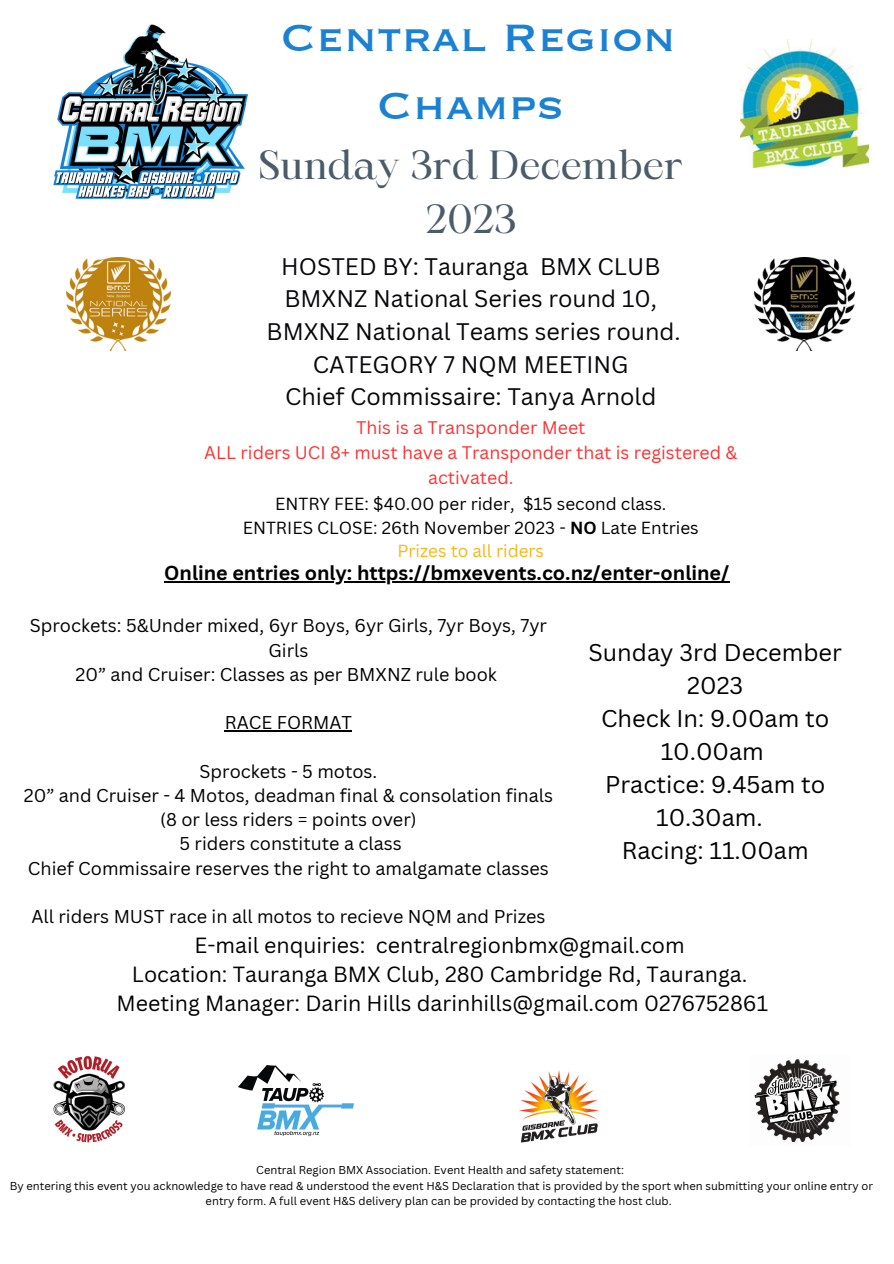
<style>
.page{position:relative;width:894px;height:1264px;background:#fff}
.page>*{position:absolute;margin:0;border:0;box-sizing:border-box;transform-origin:0 0}
.t1{font:49.5px/68.7px "Copperplate Gothic LT Pro 31 BC";color:#1b81d3;text-align:center}
.t2{font:39px/54px "Maharlika";color:#4a5c6a;text-align:center}
.t3{font:23.55px/32.8px "Canva Sans";color:#000;text-align:center}
.t4{font:23.25px "Canva Sans";color:#060709}
.t5{font:21.3px "Canva Sans";color:#000}
.t6{font:700 19.65px "Canva Sans";color:#000}
.t7{font:18px/24.2px "Canva Sans";color:#000;text-align:center}
.t8{font:17.7px "Canva Sans";color:#ff3131}
.t9{font:17.1px "Canva Sans";color:#000}
.t10{font:17.1px "Canva Sans";color:#fab515}
.t11{font:11.1px/15.6px "Canva Sans";color:#000;text-align:center}
.s1{font-weight:700}
</style>
<div class="page">
<img style="left:53px;top:24px;width:196px;height:175px">
<img style="left:754px;top:1059px;width:86px;height:84px">
<img style="left:519px;top:1070px;width:80px;height:73px">
<img style="left:239px;top:1065px;width:115px;height:71px">
<img style="left:53px;top:1056px;width:72px;height:87px">
<img style="left:740px;top:39px;width:128px;height:128px">
<img style="left:66px;top:257px;width:104px;height:94px">
<img style="left:754px;top:257px;width:100px;height:94px">
<hr style="left:225px;top:730px;width:127px;height:1px;background:#000">
<hr style="left:164px;top:581px;width:565px;height:1px;background:#000">
<p class="t1" style="left:281px;top:5px;width:396px">Central Region<br>Champs</p>
<p class="t2" style="left:258px;top:142px;width:426px">Sunday 3rd December<br>2023</p>
<p class="t4" style="left:281px;top:250px;width:380px">HOSTED BY: Tauranga BMX CLUB</p>
<p class="t4" style="left:284px;top:282px;width:374px">BMXNZ National Series round 10,</p>
<p class="t4" style="left:266px;top:315px;width:415px">BMXNZ National Teams series round.</p>
<p class="t4" style="left:313px;top:348px;width:317px">CATEGORY 7 NQM MEETING</p>
<p class="t4" style="left:285px;top:380px;width:373px">Chief Commissaire: Tanya Arnold</p>
<p class="t8" style="left:356px;top:415px;width:231px">This is a Transponder Meet</p>
<p class="t8" style="left:204px;top:440px;width:534px">ALL riders UCI 8+ must have a Transponder that is registered &amp;</p>
<p class="t8" style="left:428px;top:465px;width:87px">activated.</p>
<p class="t9" style="left:275px;top:492px;width:392px">ENTRY FEE: $40.00 per rider, $15 second class.</p>
<p class="t9" style="left:243px;top:515px;width:457px">ENTRIES CLOSE: 26th November 2023 - <span class="s1">NO</span> Late Entries</p>
<p class="t10" style="left:397px;top:539px;width:148px">Prizes to all riders</p>
<p class="t6" style="left:164px;top:559px;width:566px">Online entries only: https://bmxevents.co.nz/enter-online/</p>
<p class="t7" style="left:30px;top:613px;width:518px">Sprockets: 5&amp;Under mixed, 6yr Boys, 6yr Girls, 7yr Boys, 7yr<br>Girls</p>
<p class="t7" style="left:75px;top:662px;width:423px">20” and Cruiser: Classes as per BMXNZ rule book</p>
<p class="t7" style="left:225px;top:710px;width:129px">RACE FORMAT</p>
<p class="t7" style="left:199px;top:758px;width:179px">Sprockets - 5 motos.</p>
<p class="t7" style="left:24px;top:783px;width:530px">20” and Cruiser - 4 Motos, deadman final &amp; consolation finals</p>
<p class="t7" style="left:160px;top:807px;width:258px">(8 or less riders = points over)</p>
<p class="t7" style="left:179px;top:831px;width:224px">5 riders constitute a class</p>
<p class="t7" style="left:28px;top:855px;width:522px">Chief Commissaire reserves the right to amalgamate classes</p>
<p class="t7" style="left:31px;top:904px;width:515px">All riders MUST race in all motos to recieve NQM and Prizes</p>
<p class="t3" style="left:588px;top:636px;width:255px">Sunday 3rd December<br>2023</p>
<p class="t3" style="left:601px;top:701px;width:230px">Check In: 9.00am to<br>10.00am</p>
<p class="t3" style="left:605px;top:767px;width:222px">Practice: 9.45am to<br>10.30am.</p>
<p class="t3" style="left:621px;top:833px;width:188px">Racing: 11.00am</p>
<p class="t5" style="left:194px;top:930px;width:491px">E-mail enquiries: centralregionbmx@gmail.com</p>
<p class="t5" style="left:132px;top:959px;width:616px">Location: Tauranga BMX Club, 280 Cambridge Rd, Tauranga.</p>
<p class="t5" style="left:116px;top:988px;width:653px">Meeting Manager: Darin Hills darinhills@gmail.com 0276752861</p>
<p class="t11" style="left:256px;top:1162px;width:369px">Central Region BMX Association. Event Health and safety statement:</p>
<p class="t11" style="left:10px;top:1177px;width:864px">By entering this event you acknowledge to have read &amp; understood the event H&amp;S Declaration that is provided by the sport when submitting your online entry or entry form. A full event H&amp;S delivery plan can be provided by contacting the host club.</p>
</div>
